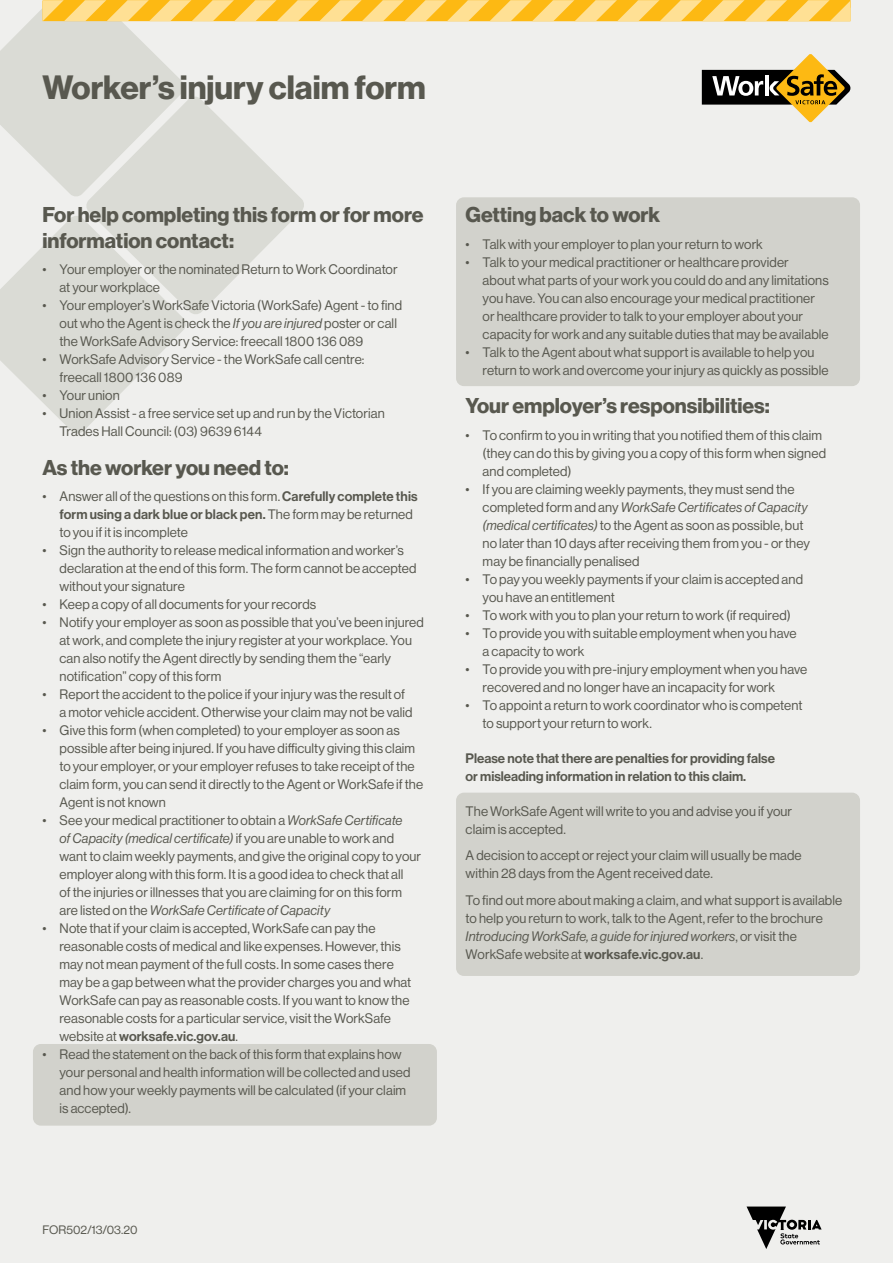
<style>
.page{position:relative;width:893px;height:1263px;background:#efefed}
.page>*{position:absolute;margin:0;border:0;box-sizing:border-box;transform-origin:0 0}
.t1{font:33px "N Haas Grotesk DS Std 75 Bd";color:#58584f}
.t2{font:21px/25.5px "N Haas Grotesk DS Std 75 Bd";color:#58584f}
.t3{font:13.5px/18px "N Haas Grotesk DS Std 55 Rg";letter-spacing:.01em;color:#58584f}
.t4{font:13.5px/18px "N Haas Grotesk DS Std 65 Md";color:#58584f}
.t5{font:13.5px "N Haas Grotesk DS Std 56 It";letter-spacing:.005em;color:#58584f}
.t6{font:12px "N Haas Grotesk DS Std 55 Rg";color:#58584f}
.s1{font-family:"N Haas Grotesk DS Std 56 It"}
.s2{font-family:"N Haas Grotesk DS Std 65 Md"}
.s3{font-family:"N Haas Grotesk DS Std 55 Rg"}
</style>
<div class="page">
<svg style="left:747px;top:1206px;width:75px;height:43px"></svg>
<svg style="left:86px;top:197px;width:218px;height:117px;fill:#dadbd5"></svg>
<svg style="left:0;top:215px;width:187px;height:218px"></svg>
<svg style="left:0;top:0;width:850px;height:197px"></svg>
<div style="left:456px;top:197px;width:404px;height:189px;background:#d2d2cc;border-radius:8px"></div>
<div style="left:456px;top:793px;width:404px;height:183px;background:#d2d2cc;border-radius:8px"></div>
<div style="left:33px;top:1044px;width:404px;height:81px;background:#d2d2cc;border-radius:8px"></div>
<h1 class="t1" style="left:43px;top:68px;width:385px">Worker’s injury claim form</h1>
<h2 class="t2" style="left:43px;top:203px;width:383px">For help completing this form or for more information contact:</h2>
<p class="t3" style="left:60px;top:261px;width:340px;text-indent:-17px">• Your employer or the nominated Return to Work Coordinator at your workplace</p>
<p class="t3" style="left:60px;top:297px;width:344px;text-indent:-17px">• Your employer’s WorkSafe Victoria (WorkSafe) Agent - to find out who the Agent is check the <span class="s1">If you are injured</span> poster or call the WorkSafe Advisory Service: freecall 1800 136 089</p>
<p class="t3" style="left:60px;top:351px;width:306px;text-indent:-17px">• WorkSafe Advisory Service - the WorkSafe call centre: freecall 1800 136 089</p>
<p class="t3" style="left:43px;top:387px;width:79px">• Your union</p>
<p class="t3" style="left:60px;top:405px;width:327px;text-indent:-17px">• Union Assist - a free service set up and run by the Victorian<br>Trades Hall Council: (03) 9639 6144</p>
<h2 class="t2" style="left:43px;top:455px;width:248px">As the worker you need to:</h2>
<p class="t3" style="left:43px;top:488px;width:377px">• Answer all of the questions on this form. <span class="s2">Carefully complete this</span></p>
<p class="t4" style="left:60px;top:506px;width:355px">form using a dark blue or black pen. <span class="s3">The form may be returned</span></p>
<p class="t3" style="left:60px;top:524px;width:130px">to you if it is incomplete</p>
<p class="t3" style="left:60px;top:542px;width:358px;text-indent:-17px">• Sign the authority to release medical information and worker’s declaration at the end of this form. The form cannot be accepted without your signature</p>
<p class="t3" style="left:43px;top:595px;width:275px">• Keep a copy of all documents for your records</p>
<p class="t3" style="left:60px;top:613px;width:366px;text-indent:-17px">• Notify your employer as soon as possible that you’ve been injured at work, and complete the injury register at your workplace. You can also notify the Agent directly by sending them the “early notification” copy of this form</p>
<p class="t3" style="left:60px;top:685px;width:355px;text-indent:-17px">• Report the accident to the police if your injury was the result of a motor vehicle accident. Otherwise your claim may not be valid</p>
<p class="t3" style="left:60px;top:722px;width:365px;text-indent:-17px">• Give this form (when completed) to your employer as soon as possible after being injured. If you have difficulty giving this claim to your employer, or your employer refuses to take receipt of the claim form, you can send it directly to the Agent or WorkSafe if the Agent is not known</p>
<p class="t3" style="left:43px;top:811px;width:361px">• See your medical practitioner to obtain a <span class="s1">WorkSafe Certificate</span></p>
<p class="t5" style="left:60px;top:831px;width:336px">of Capacity (medical certificate) <span class="s3">if you are unable to work and</span></p>
<p class="t3" style="left:60px;top:848px;width:363px">want to claim weekly payments, and give the original copy to your employer along with this form. It is a good idea to check that all<br>of the injuries or illnesses that you are claiming for on this form</p>
<p class="t5" style="left:60px;top:903px;width:272px"><span class="s3">are listed on the</span> WorkSafe Certificate of Capacity</p>
<p class="t3" style="left:60px;top:920px;width:353px;text-indent:-17px">• Note that if your claim is accepted, WorkSafe can pay the reasonable costs of medical and like expenses. However, this may not mean payment of the full costs. In some cases there may be a gap between what the provider charges you and what WorkSafe can pay as reasonable costs. If you want to know the reasonable costs for a particular service, visit the WorkSafe</p>
<p class="t4" style="left:60px;top:1028px;width:180px"><span class="s3">website at</span> worksafe.vic.gov.au<span class="s3">.</span></p>
<p class="t3" style="left:60px;top:1045px;width:352px;text-indent:-17px">• Read the statement on the back of this form that explains how your personal and health information will be collected and used and how your weekly payments will be calculated (if your claim is accepted).</p>
<h2 class="t2" style="left:466px;top:203px;width:196px">Getting back to work</h2>
<p class="t3" style="left:466px;top:235px;width:299px">• Talk with your employer to plan your return to work</p>
<p class="t3" style="left:483px;top:253px;width:348px;text-indent:-17px">• Talk to your medical practitioner or healthcare provider<br>about what parts of your work you could do and any limitations you have. You can also encourage your medical practitioner or healthcare provider to talk to your employer about your capacity for work and any suitable duties that may be available</p>
<p class="t3" style="left:483px;top:343px;width:347px;text-indent:-17px">• Talk to the Agent about what support is available to help you return to work and overcome your injury as quickly as possible</p>
<h2 class="t2" style="left:466px;top:393px;width:306px">Your employer’s responsibilities:</h2>
<p class="t3" style="left:483px;top:426px;width:345px;text-indent:-17px">• To confirm to you in writing that you notified them of this claim (they can do this by giving you a copy of this form when signed and completed)</p>
<p class="t3" style="left:466px;top:480px;width:330px">• If you are claiming weekly payments, they must send the</p>
<p class="t5" style="left:483px;top:499px;width:326px"><span class="s3">completed form and any</span> WorkSafe Certificates of Capacity</p>
<p class="t3" style="left:483px;top:516px;width:329px"><span class="s1">(medical certificates)</span> to the Agent as soon as possible, but no later than 10 days after receiving them from you - or they may be financially penalised</p>
<p class="t3" style="left:483px;top:570px;width:322px;text-indent:-17px">• To pay you weekly payments if your claim is accepted and you have an entitlement</p>
<p class="t3" style="left:466px;top:606px;width:327px">• To work with you to plan your return to work (if required)</p>
<p class="t3" style="left:483px;top:624px;width:315px;text-indent:-17px">• To provide you with suitable employment when you have a capacity to work</p>
<p class="t3" style="left:483px;top:660px;width:326px;text-indent:-17px">• To provide you with pre-injury employment when you have recovered and no longer have an incapacity for work</p>
<p class="t3" style="left:483px;top:696px;width:321px;text-indent:-17px">• To appoint a return to work coordinator who is competent to support your return to work.</p>
<p class="t4" style="left:466px;top:749px;width:311px">Please note that there are penalties for providing false or misleading information in relation to this claim.</p>
<p class="t3" style="left:466px;top:802px;width:328px">The WorkSafe Agent will write to you and advise you if your claim is accepted.</p>
<p class="t3" style="left:466px;top:847px;width:338px">A decision to accept or reject your claim will usually be made within 28 days from the Agent received date.</p>
<p class="t3" style="left:466px;top:891px;width:378px">To find out more about making a claim, and what support is available to help you return to work, talk to the Agent, refer to the brochure</p>
<p class="t5" style="left:466px;top:928px;width:333px">Introducing WorkSafe, a guide for injured workers<span class="s3">, or visit the</span></p>
<p class="t4" style="left:466px;top:945px;width:239px"><span class="s3">WorkSafe website at</span> worksafe.vic.gov.au<span class="s3">.</span></p>
<p class="t6" style="left:43px;top:1223px;width:96px">FOR502/13/03.20</p>
</div>
